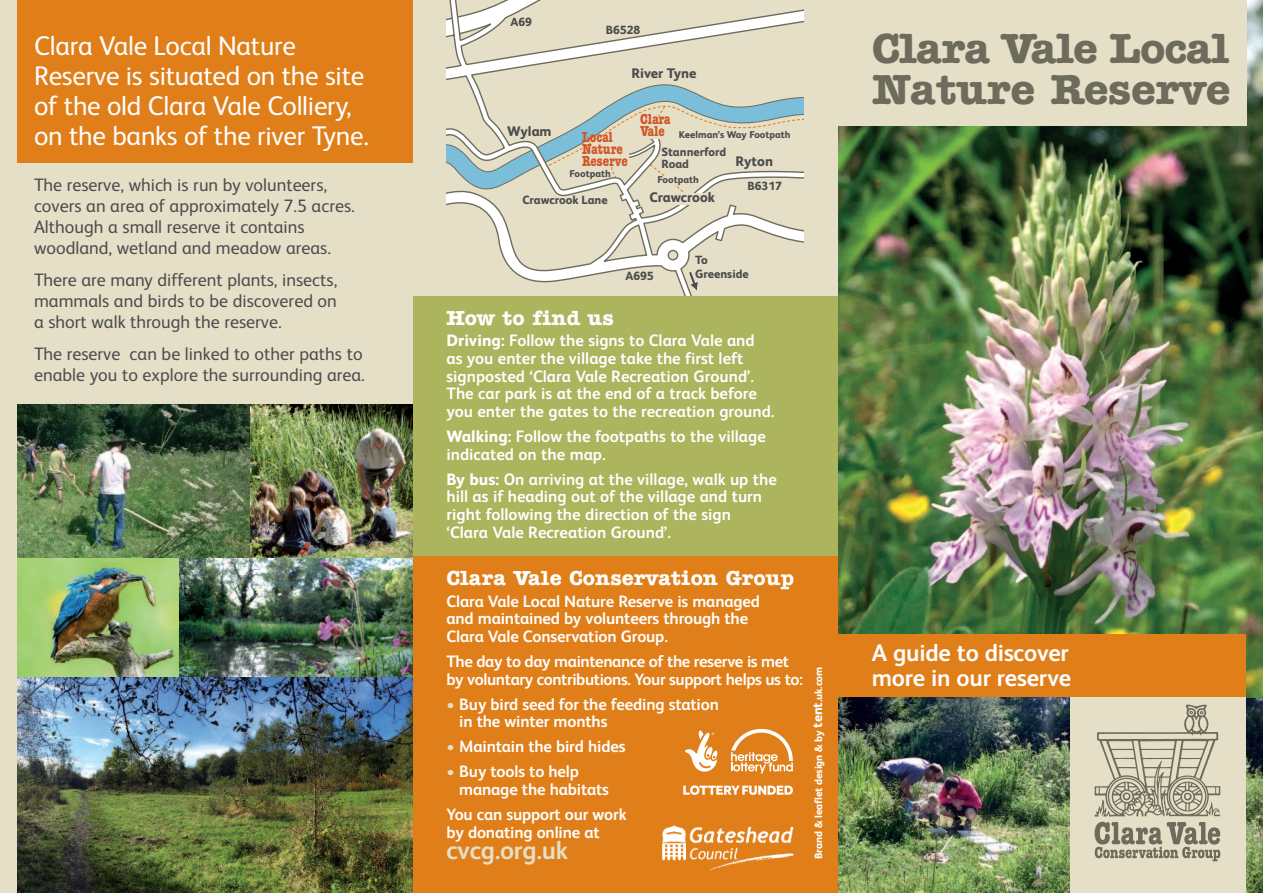
<style>
.page{position:relative;width:1263px;height:893px;background:#fff}
.page>*{position:absolute;margin:0;border:0;box-sizing:border-box;transform-origin:0 0}
.t1{font:700 43.5px/40.5px "Amer Typewriter IT Cby BT";letter-spacing:-.015em;color:#6d6c5c}
.t2{font:27px/30px "FS Albert Pro";letter-spacing:-.01em;color:#fff}
.t3{font:700 25.5px "FS Albert Pro";letter-spacing:-.01em;color:#e6dfc7}
.t4{font:700 24px/25.5px "FS Albert Pro";letter-spacing:-.01em;color:#fff}
.t5{font:700 21px "Amer Typewriter IT Cby BT";color:#fff}
.t6{font:18px/21px "FS Albert Pro";color:#4b4c4d}
.t7{font:700 16.5px/17.5px "FS Albert Pro";letter-spacing:-.01em;color:#fff}
.t8{font:700 condensed 15.3px/11.9px "Amer Typewriter IT Cby BT";color:#d15728}
.t9{font:800 13.95px "FS Albert Pro";color:#4b4c4d}
.t10{font:800 11.85px/11.9px "FS Albert Pro";color:#4b4c4d}
.t11{font:800 10.5px "FS Albert Pro";letter-spacing:-.01em;color:#fff}
.t12{font:800 9.9px "FS Albert Pro";color:#4b4c4d}
.s1{font-weight:800}
.s2{color:#e6dfc7}
.s3{font-size:13.5px}
</style>
<div class="page">
<img style="left:1246px;top:697px;width:17px;height:196px">
<img style="left:838px;top:0;width:425px;height:697px">
<div style="left:821px;top:697px;width:425px;height:196px;background:#e6dfc7"></div>
<img style="left:838px;top:697px;width:231px;height:196px">
<svg style="left:1094px;top:705px;width:126px;height:156px"></svg>
<div style="left:412px;top:0;width:426px;height:893px;background:#acb45e"></div>
<div style="left:412px;top:557px;width:426px;height:336px;background:#e07f1a"></div>
<div style="left:412px;top:0;width:426px;height:295px;background:#e6dfc7"></div>
<svg style="left:446px;top:0;width:358px;height:295px"></svg>
<svg style="left:548px;top:105px;width:256px;height:99px"></svg>
<svg style="left:687px;top:270px;width:11px;height:20px"></svg>
<svg style="left:446px;top:0;width:15px;height:39px"></svg>
<div style="left:0;top:0;width:412px;height:893px;background:#e6dfc7"></div>
<div style="left:17px;top:0;width:395px;height:163px;background:#e07f1a"></div>
<img style="left:17px;top:558px;width:162px;height:119px">
<img style="left:179px;top:558px;width:233px;height:119px">
<img style="left:17px;top:404px;width:233px;height:154px">
<img style="left:17px;top:677px;width:395px;height:216px">
<div style="left:830px;top:0;width:416px;height:126px;background:#e6dfc7"></div>
<div style="left:830px;top:634px;width:416px;height:63px;background:#e07f1a"></div>
<svg style="left:683px;top:785px;width:110px;height:10px"></svg>
<svg style="left:685px;top:731px;width:32px;height:41px"></svg>
<svg style="left:731px;top:728px;width:62px;height:45px"></svg>
<img style="left:662px;top:825px;width:132px;height:46px">
<img style="left:250px;top:404px;width:162px;height:154px">
<h2 class="t2" style="left:34px;top:33px;width:336px">Clara Vale Local Nature<br>Reserve is situated on the site of the old Clara Vale Colliery, on the banks of the river Tyne.</h2>
<p class="t6" style="left:34px;top:177px;width:322px">The reserve, which is run by volunteers, covers an area of approximately 7.5 acres.<br>Although a small reserve it contains woodland, wetland and meadow areas.</p>
<p class="t6" style="left:34px;top:271px;width:305px;text-align:justify">There are many different plants, insects, mammals and birds to be discovered on a short walk through the reserve.</p>
<p class="t6" style="left:34px;top:345px;width:332px">The reserve can be linked to other paths to enable you to explore the surrounding area.</p>
<p class="t10" style="left:510px;top:18px;width:23px">A69</p>
<p class="t10" style="left:606px;top:25px;width:36px">B6528</p>
<p class="t9" style="left:631px;top:68px;width:67px">River Tyne</p>
<p class="t8" style="left:640px;top:115px;width:32px">Clara<br>Vale</p>
<p class="t9" style="left:507px;top:126px;width:46px">Wylam</p>
<p class="t12" style="left:679px;top:131px;width:113px">Keelman’s Way Footpath</p>
<p class="t10" style="left:661px;top:147px;width:66px">Stannerford<br>Road</p>
<p class="t8" style="left:582px;top:132px;width:47px">Local<br>Nature<br>Reserve</p>
<p class="t9" style="left:736px;top:157px;width:39px">Ryton</p>
<p class="t12" style="left:569px;top:170px;width:43px">Footpath</p>
<p class="t12" style="left:657px;top:177px;width:43px">Footpath</p>
<p class="t10" style="left:747px;top:181px;width:36px">B6317</p>
<p class="t9" style="left:649px;top:192px;width:67px">Crawcrook</p>
<p class="t10" style="left:522px;top:196px;width:87px">Crawcrook Lane</p>
<p class="t10" style="left:625px;top:271px;width:30px">A695</p>
<p class="t10" style="left:695px;top:254px;width:55px;line-height:14.2px">To<br>Greenside</p>
<p class="t5" style="left:446px;top:311px;width:169px">How to find us</p>
<p class="t7" style="left:446px;top:334px;width:330px"><span class="s1">Driving:</span> Follow the signs to Clara Vale and as you enter the village take the first left signposted ‘Clara Vale Recreation Ground’.<br>The car park is at the end of a track before you enter the gates to the recreation ground.</p>
<p class="t7" style="left:446px;top:429px;width:321px"><span class="s1">Walking:</span> Follow the footpaths to the village indicated on the map.</p>
<p class="t7" style="left:446px;top:472px;width:332px"><span class="s1">By bus:</span> On arriving at the village, walk up the hill as if heading out of the village and turn right following the direction of the sign<br>‘Clara Vale Recreation Ground’.</p>
<p class="t5" style="left:446px;top:571px;width:349px">Clara Vale Conservation Group</p>
<p class="t7" style="left:446px;top:594px;width:315px">Clara Vale Local Nature Reserve is managed and maintained by volunteers through the<br>Clara Vale Conservation Group.</p>
<p class="t7" style="left:446px;top:654px;width:358px">The day to day maintenance of the reserve is met by voluntary contributions. Your support helps us to:</p>
<p class="t7" style="left:459px;top:697px;width:261px;text-indent:-13px"><span class="s2">•</span> Buy bird seed for the feeding station in the winter months</p>
<p class="t7" style="left:446px;top:740px;width:180px"><span class="s2">•</span> Maintain the bird hides</p>
<p class="t7" style="left:459px;top:765px;width:151px;text-indent:-13px"><span class="s2">•</span> Buy tools to help manage the habitats</p>
<p class="t7" style="left:446px;top:807px;width:182px">You can support our work by donating online at</p>
<h3 class="t3" style="left:446px;top:841px;width:123px">cvcg.org.uk</h3>
<p class="t11" style="left:815px;top:859px;width:194px;rotate:-90deg">Brand &amp; leaflet design &amp; by <span class="s3">tent</span>.uk.com</p>
<h1 class="t1" style="left:872px;top:33px;width:360px">Clara Vale Local<br>Nature Reserve</h1>
<h3 class="t4" style="left:872px;top:642px;width:201px">A guide to discover more in our reserve</h3>
</div>
